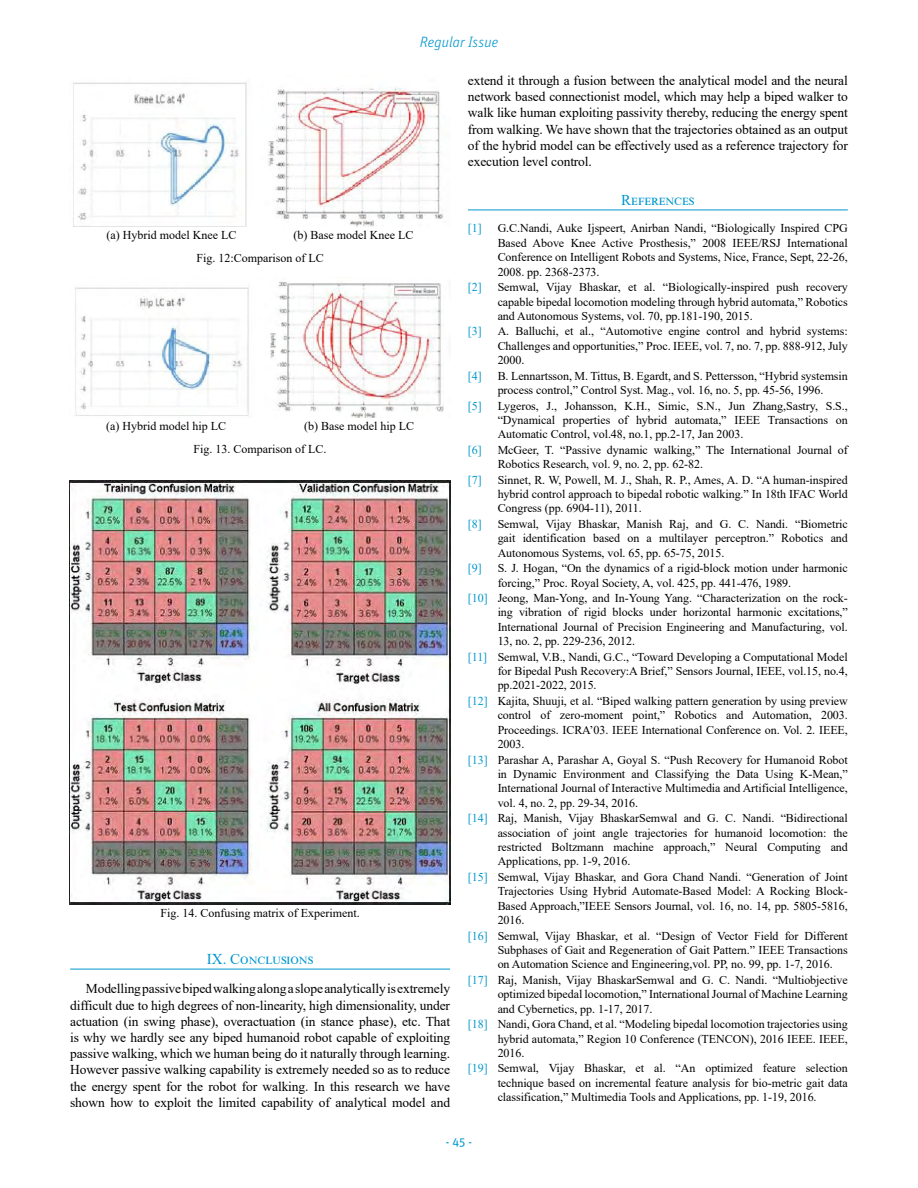
<style>
.page{position:relative;width:918px;height:1188px;background:#fff}
.page>*{position:absolute;margin:0;border:0;box-sizing:border-box;transform-origin:0 0}
.Subtítulo_Nivel_1{font:15px "Times New Roman";letter-spacing:.065em;color:#0098cd}
.t1{font:italic 300 15px "Unit OT";color:#0098cd}
.Aptdo_Referencias{font:15px "Times New Roman";color:#0098cd}
.Texto{font:13.5px/16.2px "Times New Roman";letter-spacing:-.01em;color:#000;text-align:justify}
.t2{font:12px/14.4px "Times New Roman";letter-spacing:-.005em;color:#000;text-align:justify}
.t3{font:12px "Times New Roman";color:#0098cd}
.t4{font:12px "Unit OT";color:#0098cd}
.s1{color:#0098cd}
</style>
<div class="page">
<hr style="left:70px;top:969px;width:380px;height:1px;background:#0098cd">
<img style="left:73px;top:82px;width:370px;height:145px">
<img style="left:74px;top:281px;width:370px;height:136px">
<img style="left:70px;top:481px;width:380px;height:423px">
<hr style="left:468px;top:210px;width:380px;height:1px;background:#0098cd">
<p class="t1" style="left:420px;top:33px;width:80px">Regular Issue</p>
<p class="t2" style="left:107px;top:228px;width:131px">(a) Hybrid model Knee LC</p>
<p class="t2" style="left:196px;top:223px;width:219px;line-height:23px;text-indent:97px">(b) Base model Knee LC<br>Fig. 12:Comparison of LC</p>
<p class="t2" style="left:106px;top:418px;width:121px">(a) Hybrid model hip LC</p>
<p class="t2" style="left:194px;top:414px;width:222px;line-height:23px;text-indent:111px">(b) Base model hip LC<br>Fig. 13. Comparison of LC.</p>
<p class="t2" style="left:160px;top:905px;width:201px">Fig. 14. Confusing matrix of Experiment.</p>
<p class="Subtítulo_Nivel_1" style="left:207px;top:949px;width:108px">IX. Conclusions</p>
<p class="Texto" style="left:70px;top:980px;width:381px;text-indent:16px">Modelling passive biped walking along a slope analytically is extremely difficult due to high degrees of non-linearity, high dimensionality, under actuation (in swing phase), overactuation (in stance phase), etc. That is why we hardly see any biped humanoid robot capable of exploiting passive walking, which we human being do it naturally through learning.<br>However passive walking capability is extremely needed so as to reduce the energy spent for the robot for walking. In this research we have shown how to exploit the limited capability of analytical model and</p>
<p class="Texto" style="left:468px;top:72px;width:381px">extend it through a fusion between the analytical model and the neural network based connectionist model, which may help a biped walker to walk like human exploiting passivity thereby, reducing the energy spent from walking. We have shown that the trajectories obtained as an output of the hybrid model can be effectively used as a reference trajectory for execution level control.</p>
<p class="Aptdo_Referencias" style="left:621px;top:190px;width:75px">References</p>
<p class="t3" style="left:468px;top:220px;width:15px">[1]</p>
<p class="t2" style="left:498px;top:221px;width:352px">G.C.Nandi, Auke Ijspeert, Anirban Nandi, “Biologically Inspired CPG Based Above Knee Active Prosthesis,” 2008 IEEE/RSJ International Conference on Intelligent Robots and Systems, Nice, France, Sept, 22-26, 2008. pp. 2368-2373.</p>
<p class="t3" style="left:468px;top:279px;width:15px">[2]</p>
<p class="t2" style="left:498px;top:280px;width:352px">Semwal, Vijay Bhaskar, et al. “Biologically-inspired push recovery capable bipedal locomotion modeling through hybrid automata,” Robotics and Autonomous Systems, vol. 70, pp.181-190, 2015.</p>
<p class="t3" style="left:468px;top:323px;width:15px">[3]</p>
<p class="t2" style="left:498px;top:324px;width:352px">A. Balluchi, et al., “Automotive engine control and hybrid systems:<br>Challenges and opportunities,” Proc. IEEE, vol. 7, no. 7, pp. 888-912, July 2000.</p>
<p class="t3" style="left:468px;top:367px;width:15px">[4]</p>
<p class="t2" style="left:498px;top:368px;width:352px">B. Lennartsson, M. Tittus, B. Egardt, and S. Pettersson, “Hybrid systemsin process control,” Control Syst. Mag., vol. 16, no. 5, pp. 45-56, 1996.</p>
<p class="t3" style="left:468px;top:397px;width:15px">[5]</p>
<p class="t2" style="left:498px;top:398px;width:352px">Lygeros, J., Johansson, K.H., Simic, S.N., Jun Zhang,Sastry, S.S., “Dynamical properties of hybrid automata,” IEEE Transactions on Automatic Control, vol.48, no.1, pp.2-17, Jan 2003.</p>
<p class="t3" style="left:468px;top:441px;width:15px">[6]</p>
<p class="t2" style="left:498px;top:442px;width:352px">McGeer, T. “Passive dynamic walking,” The International Journal of<br>Robotics Research, vol. 9, no. 2, pp. 62-82.</p>
<p class="t3" style="left:468px;top:471px;width:15px">[7]</p>
<p class="t2" style="left:498px;top:472px;width:352px">Sinnet, R. W, Powell, M. J., Shah, R. P., Ames, A. D. “A human-inspired hybrid control approach to bipedal robotic walking.” In 18th IFAC World Congress (pp. 6904-11), 2011.</p>
<p class="t3" style="left:468px;top:515px;width:15px">[8]</p>
<p class="t2" style="left:498px;top:516px;width:352px">Semwal, Vijay Bhaskar, Manish Raj, and G. C. Nandi. “Biometric gait identification based on a multilayer perceptron.” Robotics and Autonomous Systems, vol. 65, pp. 65-75, 2015.</p>
<p class="t3" style="left:468px;top:560px;width:15px">[9]</p>
<p class="t2" style="left:498px;top:561px;width:352px">S. J. Hogan, “On the dynamics of a rigid-block motion under harmonic forcing,” Proc. Royal Society, A, vol. 425, pp. 441-476, 1989.</p>
<p class="t2" style="left:498px;top:590px;width:352px;text-indent:-30px"><span class="s1">[10]</span> Jeong, Man-Yong, and In-Young Yang. “Characterization on the rock&shy;ing vibration of rigid blocks under horizontal harmonic excitations,” International Journal of Precision Engineering and Manufacturing, vol.<br>13, no. 2, pp. 229-236, 2012.</p>
<p class="t2" style="left:498px;top:649px;width:352px;text-indent:-30px"><span class="s1">[11]</span> Semwal, V.B., Nandi, G.C., “Toward Developing a Computational Model for Bipedal Push Recovery:A Brief,” Sensors Journal, IEEE, vol.15, no.4, pp.2021-2022, 2015.</p>
<p class="t2" style="left:498px;top:693px;width:352px;text-indent:-30px"><span class="s1">[12]</span> Kajita, Shuuji, et al. “Biped walking pattern generation by using preview control of zero-moment point,” Robotics and Automation, 2003.<br>Proceedings. ICRA’03. IEEE International Conference on. Vol. 2. IEEE, 2003.</p>
<p class="t2" style="left:498px;top:752px;width:352px;text-indent:-30px"><span class="s1">[13]</span> Parashar A, Parashar A, Goyal S. “Push Recovery for Humanoid Robot in Dynamic Environment and Classifying the Data Using K-Mean,” International Journal of Interactive Multimedia and Artificial Intelligence, vol. 4, no. 2, pp. 29-34, 2016.</p>
<p class="t2" style="left:498px;top:811px;width:352px;text-indent:-30px"><span class="s1">[14]</span> Raj, Manish, Vijay BhaskarSemwal and G. C. Nandi. “Bidirectional association of joint angle trajectories for humanoid locomotion: the restricted Boltzmann machine approach,” Neural Computing and Applications, pp. 1-9, 2016.</p>
<p class="t2" style="left:498px;top:869px;width:352px;text-indent:-30px"><span class="s1">[15]</span> Semwal, Vijay Bhaskar, and Gora Chand Nandi. “Generation of Joint Trajectories Using Hybrid Automate-Based Model: A Rocking Block-Based Approach,”IEEE Sensors Journal, vol. 16, no. 14, pp. 5805-5816, 2016.</p>
<p class="t2" style="left:498px;top:928px;width:352px;text-indent:-30px"><span class="s1">[16]</span> Semwal, Vijay Bhaskar, et al. “Design of Vector Field for Different Subphases of Gait and Regeneration of Gait Pattern.” IEEE Transactions on Automation Science and Engineering,vol. PP, no. 99, pp. 1-7, 2016.</p>
<p class="t2" style="left:498px;top:972px;width:352px;text-indent:-30px"><span class="s1">[17]</span> Raj, Manish, Vijay BhaskarSemwal and G. C. Nandi. “Multiobjective optimized bipedal locomotion,” International Journal of Machine Learning and Cybernetics, pp. 1-17, 2017.</p>
<p class="t2" style="left:498px;top:1017px;width:352px;text-indent:-30px"><span class="s1">[18]</span> Nandi, Gora Chand, et al. “Modeling bipedal locomotion trajectories using hybrid automata,” Region 10 Conference (TENCON), 2016 IEEE. IEEE, 2016.</p>
<p class="t2" style="left:498px;top:1061px;width:352px;text-indent:-30px"><span class="s1">[19]</span> Semwal, Vijay Bhaskar, et al. “An optimized feature selection technique based on incremental feature analysis for bio-metric gait data classification,” Multimedia Tools and Applications, pp. 1-19, 2016.</p>
<p class="t4" style="left:446px;top:1135px;width:28px">- 45 -</p>
</div>
